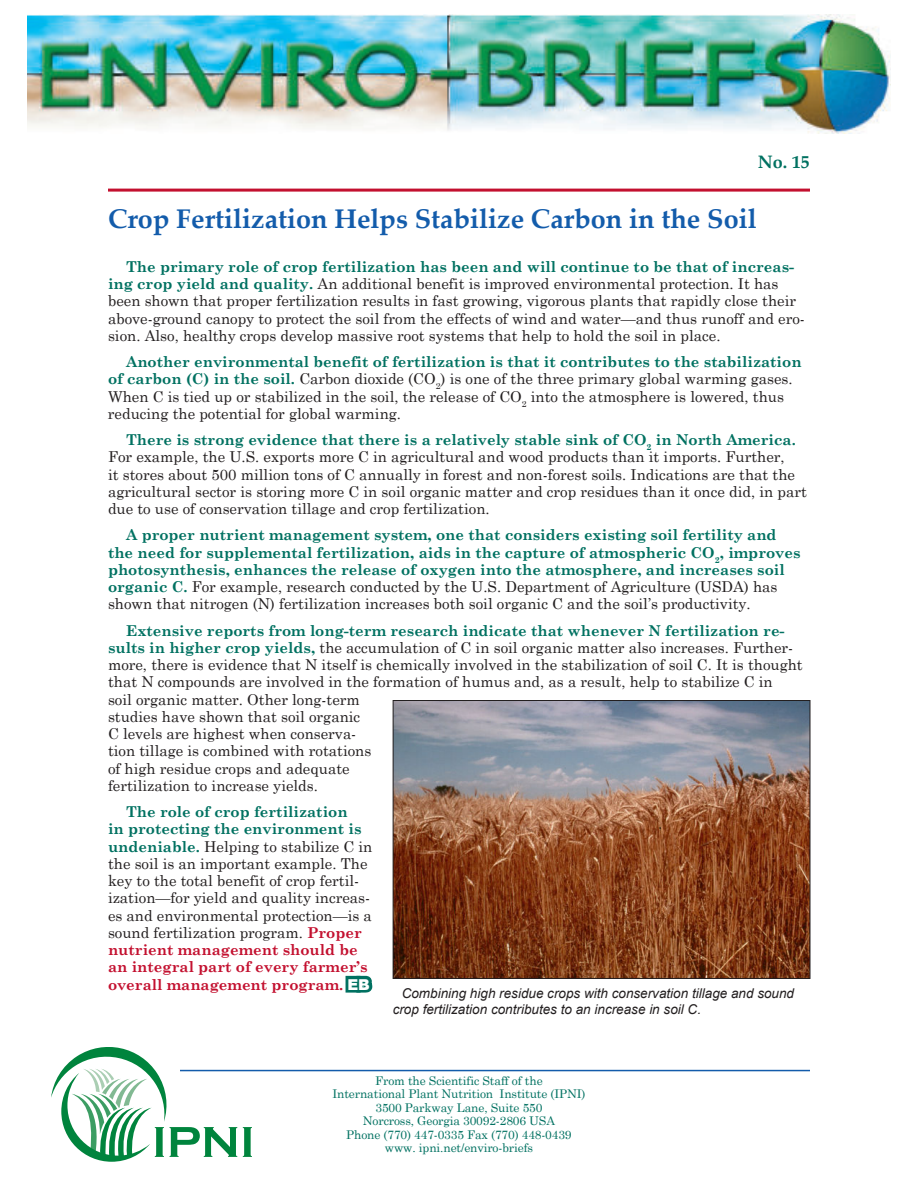
<style>
.page{position:relative;width:918px;height:1188px;background:#fff}
.page>*{position:absolute;margin:0;border:0;box-sizing:border-box;transform-origin:0 0}
.t1{font:700 27px "Palatino Linotype";color:#135cab}
.t2{font:700 18px "Palatino Linotype";color:#007161}
.t3{font:15px/17.2px "Century Schoolbook";color:#231f20}
.t4{font:700 15px/17.2px "Century Schoolbook";color:#007161}
.t5{font:italic 13.5px/16.2px "Arial";color:#231f20}
.t6{font:12px/13.5px "Century Schoolbook";letter-spacing:-.01em;color:#007161;text-align:center}
.s1{font-weight:700;color:#007161}
.s2{font-weight:400;color:#231f20}
.s3{font-weight:700;color:#c3102f}
.s4{font-family:"Arial";font-weight:900;color:#fff}
</style>
<div class="page">
<img style="left:27px;top:15px;width:864px;height:118px">
<hr style="left:108px;top:189px;width:702px;height:3px;background:#c3102f">
<svg style="left:345px;top:975px;width:28px;height:18px"></svg>
<hr style="left:180px;top:1070px;width:630px;height:1px;background:#135cab">
<svg style="left:51px;top:1048px;width:186px;height:114px"></svg>
<svg style="left:243px;top:1127px;width:9px;height:30px"></svg>
<img style="left:395px;top:702px;width:413px;height:275px">
<div style="left:393px;top:700px;width:417px;height:279px;border:1px solid #231f20"></div>
<p class="t2" style="left:758px;top:155px;width:54px">No. 15</p>
<h1 class="t1" style="left:108px;top:208px;width:650px">Crop Fertilization Helps Stabilize Carbon in the Soil</h1>
<p class="t3" style="left:108px;top:259px;width:698px;text-indent:18px"><span class="s1">The primary role of crop fertilization has been and will continue to be that of increas&shy;ing crop yield and quality.</span> An additional benefit is improved environmental protection. It has been shown that proper fertilization results in fast growing, vigorous plants that rapidly close their above-ground canopy to protect the soil from the effects of wind and water—and thus runoff and ero&shy;sion. Also, healthy crops develop massive root systems that help to hold the soil in place.</p>
<p class="t3" style="left:108px;top:354px;width:695px;text-indent:18px"><span class="s1">Another environmental benefit of fertilization is that it contributes to the stabilization of carbon (C) in the soil.</span> Carbon dioxide (CO<sub>2</sub>) is one of the three primary global warming gases.<br>When C is tied up or stabilized in the soil, the release of CO<sub>2</sub> into the atmosphere is lowered, thus reducing the potential for global warming.</p>
<p class="t3" style="left:108px;top:432px;width:700px;text-indent:18px"><span class="s1">There is strong evidence that there is a relatively stable sink of CO</span><sub>2</sub> <span class="s1">in North America.<br></span>For example, the U.S. exports more C in agricultural and wood products than it imports. Further,<br>it stores about 500 million tons of C annually in forest and non-forest soils. Indications are that the agricultural sector is storing more C in soil organic matter and crop residues than it once did, in part due to use of conservation tillage and crop fertilization.</p>
<p class="t4" style="left:108px;top:528px;width:694px;text-indent:18px">A proper nutrient management system, one that considers existing soil fertility and the need for supplemental fertilization, aids in the capture of atmospheric CO<sub>2</sub>, improves photosynthesis, enhances the release of oxygen into the atmosphere, and increases soil organic C. <span class="s2">For example, research conducted by the U.S. Department of Agriculture (USDA) has shown that nitrogen (N) fertilization increases both soil organic C and the soil’s productivity.</span></p>
<p class="t3" style="left:108px;top:623px;width:696px;text-indent:18px"><span class="s1">Extensive reports from long-term research indicate that whenever N fertilization re&shy;sults in higher crop yields,</span> the accumulation of C in soil organic matter also increases. Further&shy;more, there is evidence that N itself is chemically involved in the stabilization of soil C. It is thought that N compounds are involved in the formation of humus and, as a result, help to stabilize C in<br>soil organic matter. Other long-term<br>studies have shown that soil organic<br>C levels are highest when conserva-<br>tion tillage is combined with rotations<br>of high residue crops and adequate<br>fertilization to increase yields.</p>
<p class="t3" style="left:108px;top:804px;width:266px;text-indent:18px"><span class="s1">The role of crop fertilization<br>in protecting the environment is undeniable.</span> Helping to stabilize C in the soil is an important example. The key to the total benefit of crop fertil&shy;ization—for yield and quality increas&shy;es and environmental protection—is a sound fertilization program. <span class="s3">Proper nutrient management should be an integral part of every farmer’s overall management program.</span> <span class="s4">EB</span></p>
<p class="t5" style="left:393px;top:987px;width:403px;text-indent:9px">Combining high residue crops with conservation tillage and sound crop fertilization contributes to an increase in soil C.</p>
<p class="t6" style="left:332px;top:1075px;width:255px">From the Scientific Staff of the<br>International Plant Nutrition Institute (IPNI)<br>3500 Parkway Lane, Suite 550<br>Norcross, Georgia 30092-2806 USA<br>Phone (770) 447-0335 Fax (770) 448-0439 www. ipni.net/enviro-briefs</p>
</div>
